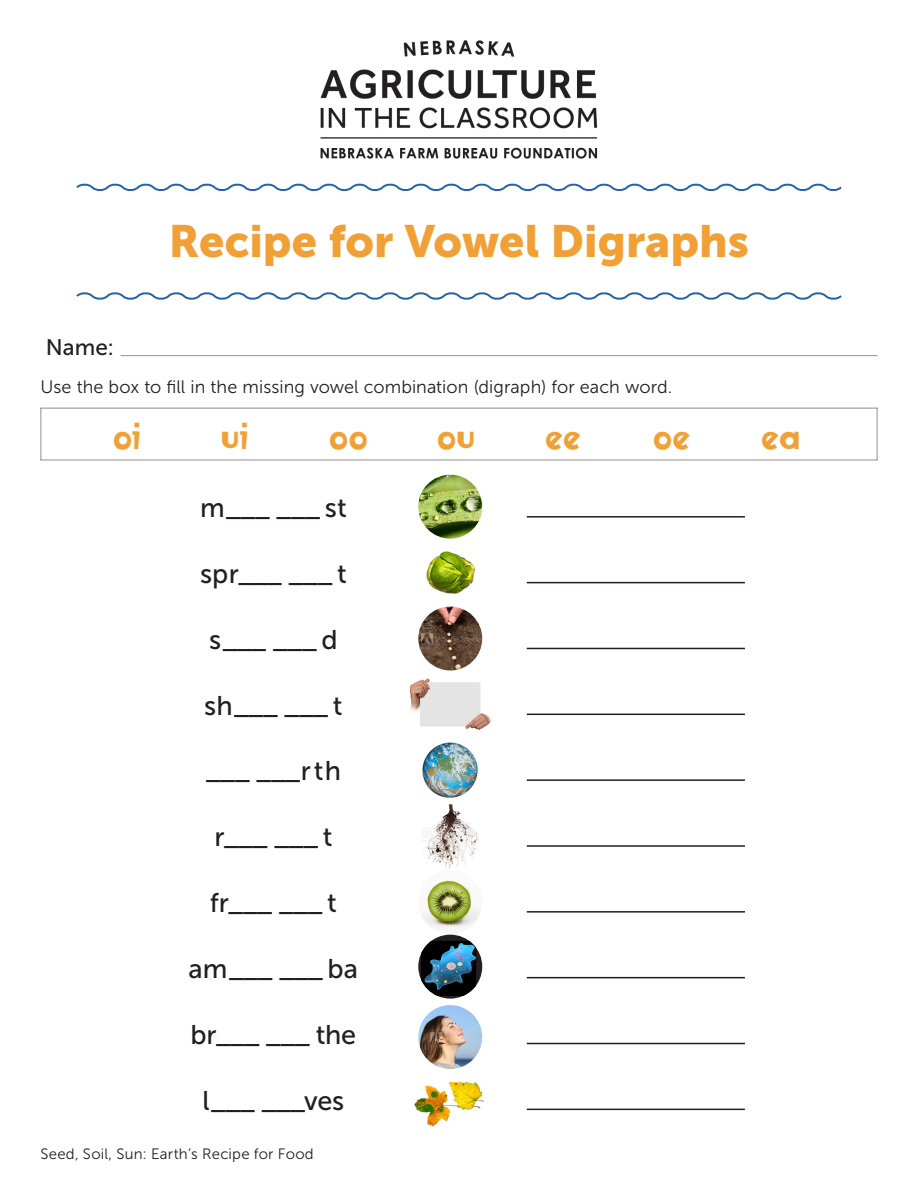
<style>
.page{position:relative;width:918px;height:1188px;background:#fff}
.page>*{position:absolute;margin:0;border:0;box-sizing:border-box;transform-origin:0 0}
.t1{font:700 48px "Superfruit";letter-spacing:.005em;color:#f1a035}
.t2{font:45px "Museo Sans 900";color:#f1a035}
.t3{font:27px "Museo Sans 500";letter-spacing:.005em;color:#231f20}
.t4{font:22.5px "Museo Sans 500";color:#231f20}
.t5{font:18px "Museo Sans 300";color:#231f20}
.t6{font:15px "Museo Sans 300";letter-spacing:.015em;color:#231f20}
</style>
<div class="page">
<svg style="left:76px;top:183px;width:766px;height:8px"></svg>
<svg style="left:76px;top:292px;width:766px;height:8px"></svg>
<hr style="left:121px;top:355px;width:757px;height:1px;background:#231f20">
<hr style="left:40px;top:460px;width:838px;height:1px;background:#231f20">
<hr style="left:40px;top:408px;width:838px;height:1px;background:#231f20">
<hr style="left:40px;top:408px;width:1px;height:52px;background:#231f20">
<hr style="left:877px;top:408px;width:1px;height:52px;background:#231f20">
<hr style="left:527px;top:516px;width:218px;height:2px;background:#231f20">
<hr style="left:527px;top:779px;width:218px;height:2px;background:#231f20">
<hr style="left:527px;top:648px;width:218px;height:1px;background:#231f20">
<hr style="left:527px;top:911px;width:218px;height:2px;background:#231f20">
<hr style="left:527px;top:582px;width:218px;height:1px;background:#231f20">
<hr style="left:527px;top:845px;width:218px;height:2px;background:#231f20">
<hr style="left:527px;top:714px;width:218px;height:1px;background:#231f20">
<hr style="left:527px;top:977px;width:218px;height:1px;background:#231f20">
<hr style="left:527px;top:1043px;width:218px;height:1px;background:#231f20">
<hr style="left:527px;top:1109px;width:218px;height:1px;background:#231f20">
<img style="left:418px;top:475px;width:64px;height:64px;border-radius:32px">
<img style="left:418px;top:607px;width:64px;height:63px;border-radius:32px">
<img style="left:418px;top:870px;width:64px;height:64px;border-radius:32px">
<img style="left:422px;top:742px;width:56px;height:56px">
<img style="left:418px;top:1005px;width:64px;height:64px;border-radius:32px">
<img style="left:426px;top:552px;width:48px;height:42px">
<img style="left:409px;top:678px;width:83px;height:52px">
<div style="left:418px;top:935px;width:64px;height:64px;background:#231f20;border-radius:50%"></div>
<img style="left:421px;top:941px;width:55px;height:55px">
<img style="left:418px;top:804px;width:64px;height:64px;border-radius:32px">
<img style="left:414px;top:1081px;width:70px;height:46px">
<img style="left:320px;top:40px;width:278px;height:119px">
<h2 class="t2" style="left:169px;top:216px;width:582px">Recipe for Vowel Digraphs</h2>
<p class="t4" style="left:46px;top:335px;width:70px">Name:</p>
<p class="t5" style="left:40px;top:377px;width:633px">Use the box to fill in the missing vowel combination (digraph) for each word.</p>
<h1 class="t1" style="left:114px;top:412px;width:29px">oi</h1>
<h1 class="t1" style="left:222px;top:412px;width:29px">ui</h1>
<h1 class="t1" style="left:330px;top:412px;width:40px">oo</h1>
<h1 class="t1" style="left:438px;top:412px;width:39px">ou</h1>
<h1 class="t1" style="left:546px;top:412px;width:38px">ee</h1>
<h1 class="t1" style="left:654px;top:412px;width:39px">oe</h1>
<h1 class="t1" style="left:762px;top:412px;width:40px">ea</h1>
<p class="t3" style="left:200px;top:493px;width:148px">m___ ___ st</p>
<p class="t3" style="left:200px;top:559px;width:148px">spr___ ___ t</p>
<p class="t3" style="left:209px;top:625px;width:130px">s___ ___ d</p>
<p class="t3" style="left:204px;top:690px;width:140px">sh___ ___ t</p>
<p class="t3" style="left:206px;top:756px;width:137px">___ ___r th</p>
<p class="t3" style="left:214px;top:822px;width:120px">r___ ___ t</p>
<p class="t3" style="left:210px;top:888px;width:129px">fr___ ___ t</p>
<p class="t3" style="left:189px;top:954px;width:171px">am___ ___ ba</p>
<p class="t3" style="left:191px;top:1020px;width:167px">br___ ___ the</p>
<p class="t3" style="left:202px;top:1086px;width:144px">l___ ___ves</p>
<p class="t6" style="left:40px;top:1146px;width:275px">Seed, Soil, Sun: Earth’s Recipe for Food</p>
</div>
